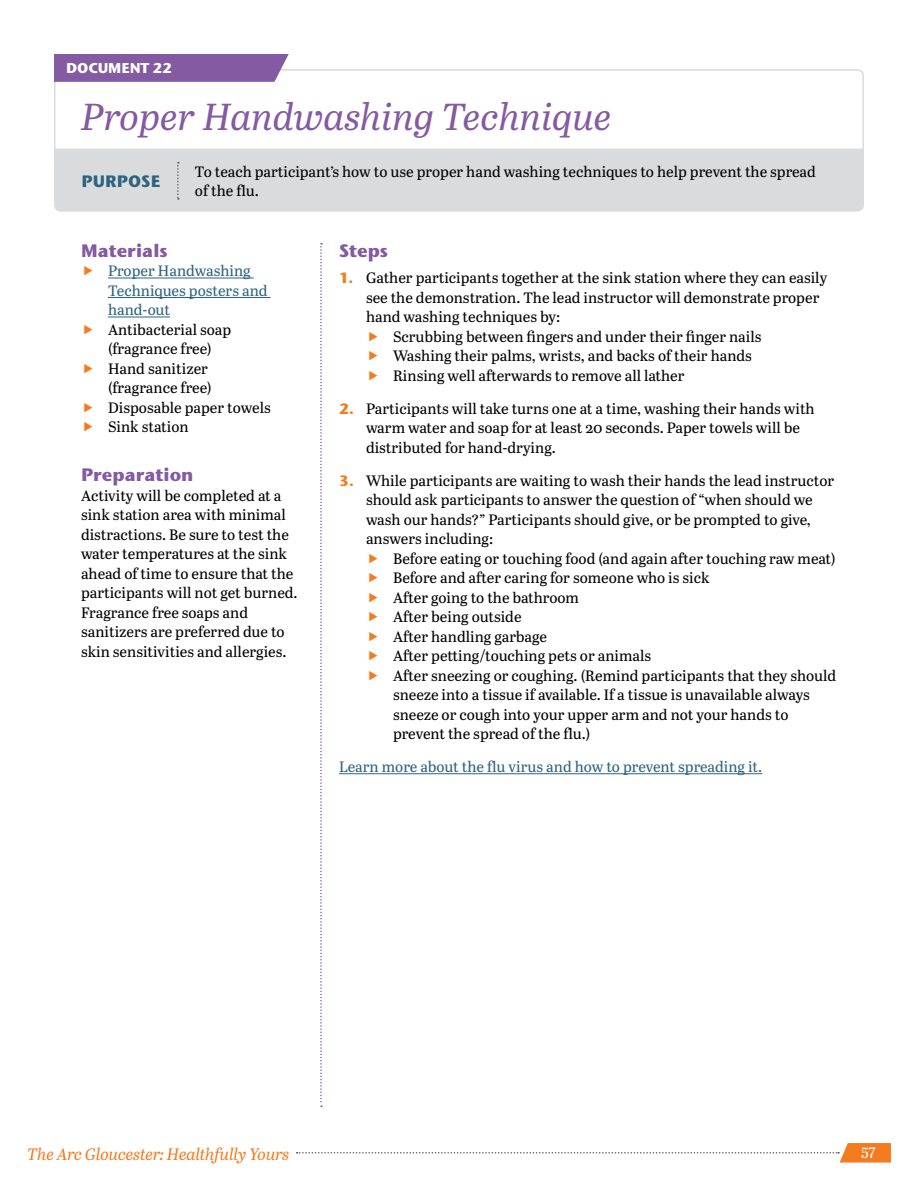
<style>
.page{position:relative;width:918px;height:1188px;background:#fff}
.page>*{position:absolute;margin:0;border:0;box-sizing:border-box;transform-origin:0 0}
.t1{font:italic 37.5px "Abril Text";color:#845aa2}
.t2{font:700 18px "Stone Sans ITC Std";color:#845aa2}
.t3{font:italic 16.5px "Abril Text";letter-spacing:-.02em;color:#f47b20}
.t4{font:700 16.5px "Stone Sans ITC Std";color:#2d637f}
.t5{font:15px/19.5px "Abril Text";color:#000}
.t6{font:15px/19.5px "Abril Text";color:#2d637f}
.t7{font:15px "Abril Text";color:#fff}
.t8{font:700 14.25px "Stone Sans ITC Std";letter-spacing:-.01em;color:#fff}
.s1{font-family:"Stone Sans ITC Std";font-weight:700;color:#f47b20}
</style>
<div class="page">
<div style="left:54px;top:148px;width:810px;height:64px;background:#dadbdc"></div>
<svg style="left:297px;top:1143px;width:594px;height:20px"></svg>
<div style="left:54px;top:69px;width:810px;height:95px;border:2px solid #dadbdc;border-radius:6px"></div>
<div style="left:54px;top:54px;width:235px;height:28px;background:#845aa2"></div>
<svg style="left:177px;top:162px;width:2px;height:38px"></svg>
<hr style="left:108px;top:278px;width:146px;height:1px;background:#2d637f">
<hr style="left:108px;top:297px;width:163px;height:1px;background:#2d637f">
<hr style="left:108px;top:317px;width:62px;height:1px;background:#2d637f">
<hr style="left:339px;top:773px;width:423px;height:1px;background:#2d637f">
<svg style="left:320px;top:243px;width:2px;height:864px"></svg>
<p class="t8" style="left:66px;top:59px;width:107px">DOCUMENT 22</p>
<h1 class="t1" style="left:81px;top:90px;width:532px">Proper Handwashing Technique</h1>
<p class="t4" style="left:82px;top:170px;width:80px">PURPOSE</p>
<p class="t5" style="left:195px;top:161px;width:622px">To teach participant’s how to use proper hand washing techniques to help prevent the spread of the flu.</p>
<p class="t2" style="left:81px;top:239px;width:88px">Materials</p>
<p class="t6" style="left:108px;top:261px;width:161px">Proper Handwashing<br>Techniques posters and hand-out</p>
<p class="t5" style="left:108px;top:319px;width:164px">Antibacterial soap (fragrance free)<br>Hand sanitizer (fragrance free)<br>Disposable paper towels<br>Sink station</p>
<p class="t2" style="left:81px;top:463px;width:114px">Preparation</p>
<p class="t5" style="left:81px;top:485px;width:218px">Activity will be completed at a sink station area with minimal distractions. Be sure to test the water temperatures at the sink ahead of time to ensure that the participants will not get burned.<br>Fragrance free soaps and sanitizers are preferred due to skin sensitivities and allergies.</p>
<p class="t2" style="left:339px;top:239px;width:51px">Steps</p>
<p class="t5" style="left:339px;top:267px;width:490px"><span class="s1">1.</span> Gather participants together at the sink station where they can easily</p>
<p class="t5" style="left:366px;top:287px;width:455px">see the demonstration. The lead instructor will demonstrate proper</p>
<p class="t5" style="left:366px;top:306px;width:196px">hand washing techniques by:</p>
<p class="t5" style="left:393px;top:326px;width:370px">Scrubbing between fingers and under their finger nails</p>
<p class="t5" style="left:393px;top:345px;width:361px">Washing their palms, wrists, and backs of their hands</p>
<p class="t5" style="left:393px;top:365px;width:293px">Rinsing well afterwards to remove all lather</p>
<p class="t5" style="left:366px;top:398px;width:450px;text-indent:-27px"><span class="s1">2.</span> Participants will take turns one at a time, washing their hands with warm water and soap for at least 20 seconds. Paper towels will be distributed for hand-drying.</p>
<p class="t5" style="left:366px;top:470px;width:470px;text-indent:-27px"><span class="s1">3.</span> While participants are waiting to wash their hands the lead instructor should ask participants to answer the question of “when should we wash our hands?” Participants should give, or be prompted to give, answers including:</p>
<p class="t5" style="left:393px;top:548px;width:445px">Before eating or touching food (and again after touching raw meat)<br>Before and after caring for someone who is sick<br>After going to the bathroom<br>After being outside<br>After handling garbage<br>After petting/touching pets or animals<br>After sneezing or coughing. (Remind participants that they should sneeze into a tissue if available. If a tissue is unavailable always sneeze or cough into your upper arm and not your hands to prevent the spread of the flu.)</p>
<p class="t6" style="left:339px;top:756px;width:425px">Learn more about the flu virus and how to prevent spreading it.</p>
<p class="t3" style="left:27px;top:1143px;width:264px">The Arc Gloucester: Healthfully Yours</p>
<p class="t7" style="left:861px;top:1142px;width:16px">57</p>
</div>
